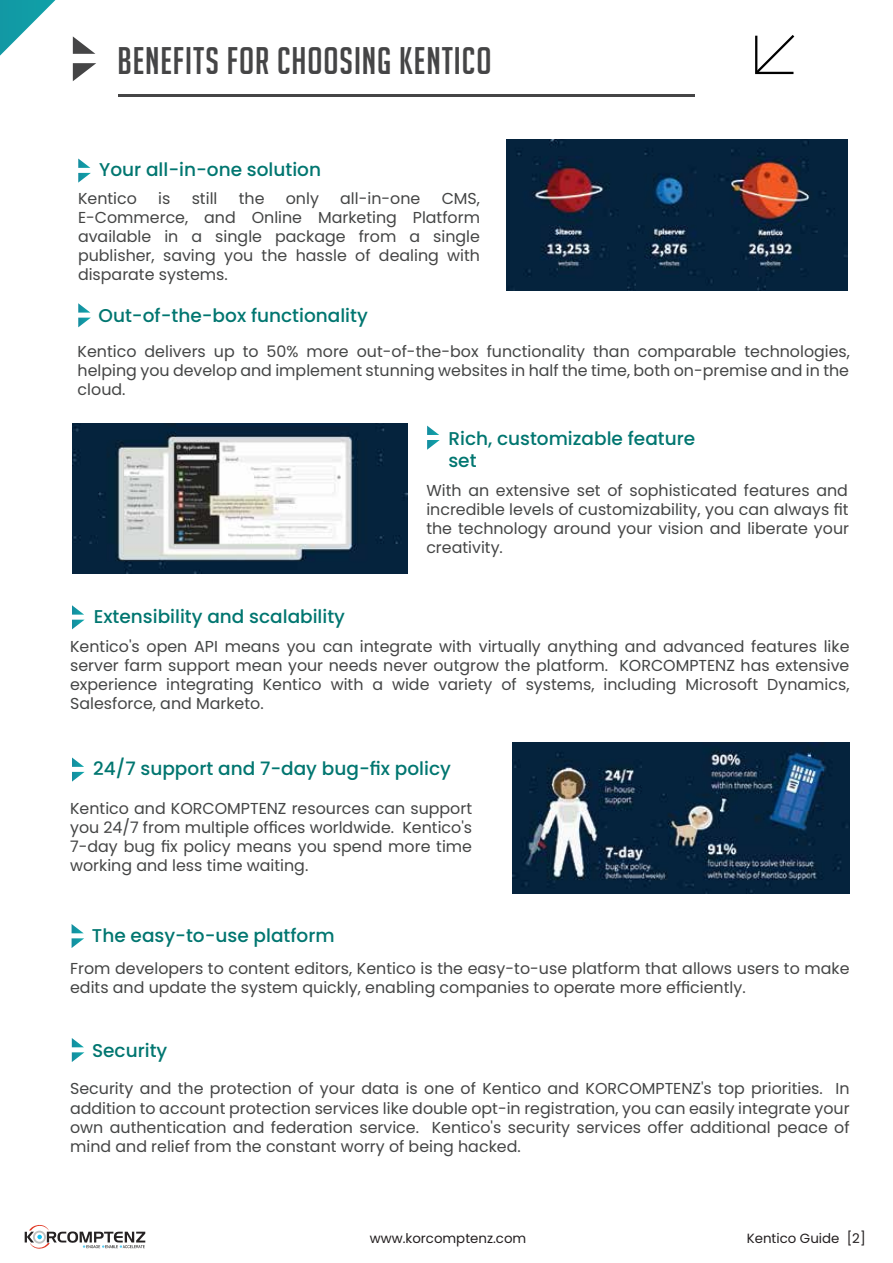
<style>
.page{position:relative;width:893px;height:1263px;background:#fff}
.page>*{position:absolute;margin:0;border:0;box-sizing:border-box;transform-origin:0 0}
.t1{font:37.5px "Big Noodle Titling";letter-spacing:.025em;color:#454546}
.t2{font:500 18.45px/22.2px "Poppins";color:#007670}
.t3{font:15.9px/19px "Poppins";color:#444545;text-align:justify}
.t4{font:13.35px "Poppins";color:#231f20}
</style>
<div class="page">
<svg style="left:0;top:0;width:55px;height:56px"></svg>
<svg style="left:755px;top:35px;width:40px;height:40px"></svg>
<img style="left:513px;top:742px;width:336px;height:152px">
<img style="left:506px;top:139px;width:341px;height:152px">
<img style="left:73px;top:423px;width:335px;height:151px">
<hr style="left:119px;top:94px;width:576px;height:2px;background:#454546">
<svg style="left:73px;top:36px;width:22px;height:18px"></svg>
<svg style="left:73px;top:63px;width:23px;height:18px"></svg>
<svg style="left:78px;top:158px;width:13px;height:25px"></svg>
<svg style="left:78px;top:303px;width:13px;height:24px"></svg>
<svg style="left:427px;top:426px;width:13px;height:24px"></svg>
<svg style="left:72px;top:605px;width:13px;height:24px"></svg>
<svg style="left:72px;top:757px;width:13px;height:25px"></svg>
<svg style="left:72px;top:924px;width:12px;height:24px"></svg>
<svg style="left:72px;top:1038px;width:12px;height:24px"></svg>
<svg style="left:25px;top:1225px;width:120px;height:24px"></svg>
<h1 class="t1" style="left:117px;top:40px;width:375px">BENEFITS FOR CHOOSING KENTICO</h1>
<p class="t2" style="left:99px;top:159px;width:223px">Your all-in-one solution</p>
<p class="t3" style="left:78px;top:189px;width:60px">Kentico</p>
<p class="t3" style="left:158px;top:189px;width:14px">is</p>
<p class="t3" style="left:192px;top:189px;width:27px">still</p>
<p class="t3" style="left:239px;top:189px;width:27px">the</p>
<p class="t3" style="left:286px;top:189px;width:35px">only</p>
<p class="t3" style="left:340px;top:189px;width:82px">all-in-one</p>
<p class="t3" style="left:78px;top:189px;width:404px;text-indent:364px">CMS, E-Commerce, and Online Marketing Platform available in a single package from a single publisher, saving you the hassle of dealing with disparate systems.</p>
<p class="t2" style="left:99px;top:305px;width:271px">Out-of-the-box functionality</p>
<p class="t3" style="left:78px;top:342px;width:774px">Kentico delivers up to 50% more out-of-the-box functionality than comparable technologies, helping you develop and implement stunning websites in half the time, both on-premise and in the cloud.</p>
<p class="t2" style="left:94px;top:605px;width:253px">Extensibility and scalability</p>
<p class="t2" style="left:448px;top:428px;width:248px">Rich, customizable feature set</p>
<p class="t3" style="left:426px;top:481px;width:424px">With an extensive set of sophisticated features and incredible levels of customizability, you can always fit the technology around your vision and liberate your creativity.</p>
<p class="t3" style="left:70px;top:637px;width:781px">Kentico's open API means you can integrate with virtually anything and advanced features like server farm support mean your needs never outgrow the platform. KORCOMPTENZ has extensive experience integrating Kentico with a wide variety of systems, including Microsoft Dynamics, Salesforce, and Marketo.</p>
<p class="t2" style="left:93px;top:757px;width:359px">24/7 support and 7-day bug-fix policy</p>
<p class="t3" style="left:70px;top:799px;width:403px">Kentico and KORCOMPTENZ resources can support you 24/7 from multiple offices worldwide. Kentico's 7-day bug fix policy means you spend more time working and less time waiting.</p>
<p class="t2" style="left:92px;top:924px;width:244px">The easy-to-use platform</p>
<p class="t3" style="left:70px;top:959px;width:781px">From developers to content editors, Kentico is the easy-to-use platform that allows users to make edits and update the system quickly, enabling companies to operate more efficiently.</p>
<p class="t2" style="left:92px;top:1039px;width:77px">Security</p>
<p class="t3" style="left:70px;top:1079px;width:781px">Security and the protection of your data is one of Kentico and KORCOMPTENZ's top priorities. In addition to account protection services like double opt-in registration, you can easily integrate your own authentication and federation service. Kentico's security services offer additional peace of mind and relief from the constant worry of being hacked.</p>
<p class="t4" style="left:370px;top:1230px;width:158px">www.korcomptenz.com</p>
<p class="t4" style="left:747px;top:1230px;width:120px">Kentico Guide [2]</p>
</div>
